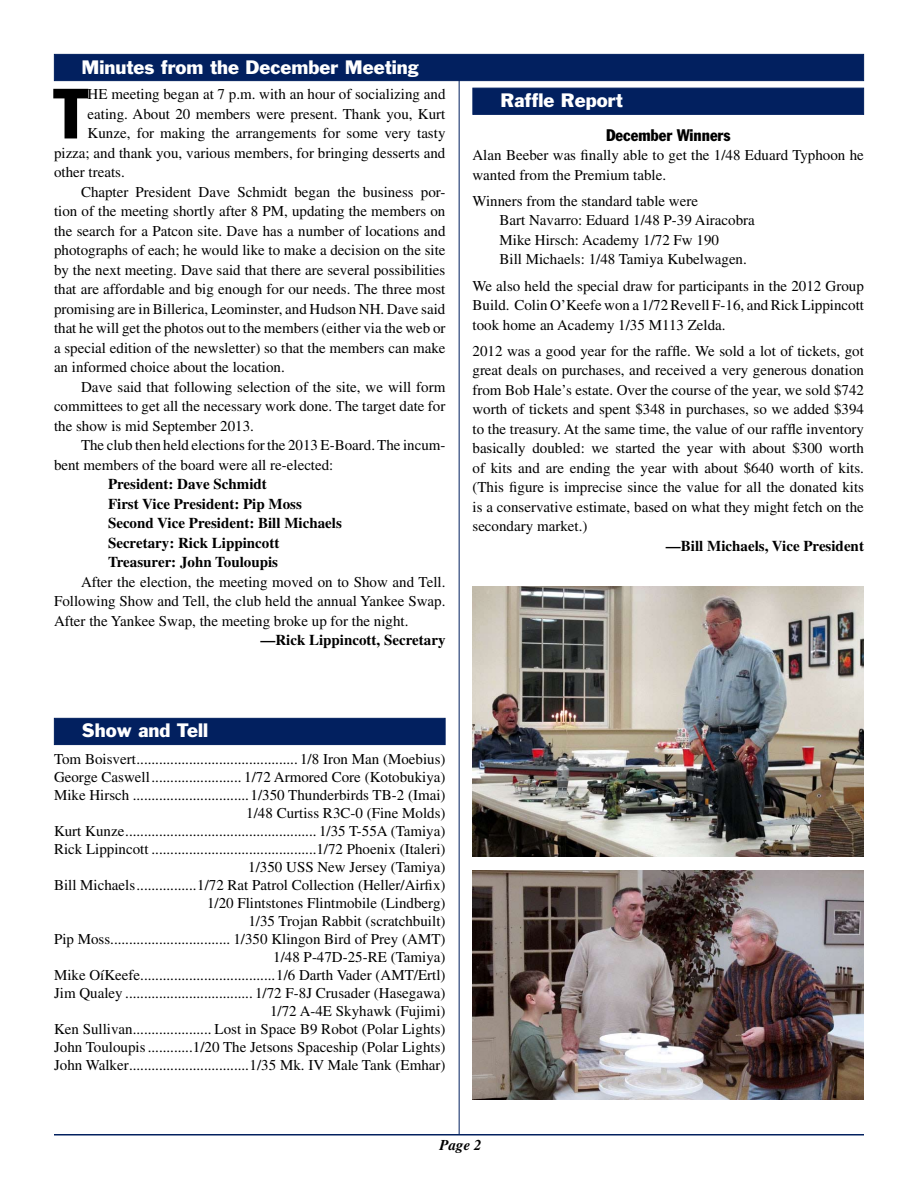
<style>
.page{position:relative;width:918px;height:1188px;background:#fff}
.page>*{position:absolute;margin:0;border:0;box-sizing:border-box;transform-origin:0 0}
.t1{font:condensed 69.75px "Franklin Gothic";color:#000}
.t2{font:18px "Franklin Gothic";color:#fff}
.t3{font:condensed 16.5px "Franklin Gothic";color:#000}
.t4{font:15px/19.5px "Times";color:#000;text-align:justify}
.t5{font:700 15px/19.5px "Times";color:#000}
.t6{font:italic 700 15px "Times";color:#000}
</style>
<div class="page">
<hr style="left:54px;top:1134px;width:810px;height:2px;background:#02205f">
<div style="left:54px;top:54px;width:810px;height:27px;background:#02205f;border:1px solid #02205f"></div>
<div style="left:54px;top:718px;width:392px;height:27px;background:#02205f;border:1px solid #02205f"></div>
<div style="left:472px;top:88px;width:392px;height:27px;background:#02205f;border:1px solid #02205f"></div>
<hr style="left:459px;top:74px;width:1px;height:1060px;background:#02205f">
<img style="left:472px;top:586px;width:392px;height:270px">
<img style="left:472px;top:870px;width:392px;height:229px">
<p class="t2" style="left:81px;top:55px;width:339px">Minutes from the December Meeting</p>
<h1 class="t1" style="left:54px;top:71px;width:35px">T</h1>
<p class="t4" style="left:88px;top:85px;width:359px">HE meeting began at 7 p.m. with an hour of socializing and</p>
<p class="t4" style="left:88px;top:104px;width:359px">eating. About 20 members were present. Thank you, Kurt</p>
<p class="t4" style="left:88px;top:124px;width:359px">Kunze, for making the arrangements for some very tasty</p>
<p class="t4" style="left:54px;top:143px;width:393px">pizza; and thank you, various members, for bringing desserts and</p>
<p class="t4" style="left:54px;top:163px;width:72px">other treats.</p>
<p class="t4" style="left:81px;top:182px;width:366px">Chapter President Dave Schmidt began the business por-</p>
<p class="t4" style="left:54px;top:202px;width:393px">tion of the meeting shortly after 8 PM, updating the members on</p>
<p class="t4" style="left:54px;top:221px;width:393px">the search for a Patcon site. Dave has a number of locations and</p>
<p class="t4" style="left:54px;top:241px;width:393px">photographs of each; he would like to make a decision on the site</p>
<p class="t4" style="left:54px;top:260px;width:393px">by the next meeting. Dave said that there are several possibilities</p>
<p class="t4" style="left:54px;top:280px;width:393px">that are affordable and big enough for our needs. The three most</p>
<p class="t4" style="left:54px;top:299px;width:393px">promising are in Billerica, Leominster, and Hudson NH. Dave said</p>
<p class="t4" style="left:54px;top:319px;width:393px">that he will get the photos out to the members (either via the web or</p>
<p class="t4" style="left:54px;top:338px;width:393px">a special edition of the newsletter) so that the members can make</p>
<p class="t4" style="left:54px;top:358px;width:232px">an informed choice about the location.</p>
<p class="t4" style="left:81px;top:377px;width:366px">Dave said that following selection of the site, we will form</p>
<p class="t4" style="left:54px;top:397px;width:393px">committees to get all the necessary work done. The target date for</p>
<p class="t4" style="left:54px;top:416px;width:201px">the show is mid September 2013.</p>
<p class="t4" style="left:81px;top:436px;width:366px">The club then held elections for the 2013 E-Board. The incum-</p>
<p class="t4" style="left:54px;top:455px;width:281px">bent members of the board were all re-elected:</p>
<p class="t5" style="left:108px;top:474px;width:235px">President: Dave Schmidt<br>First Vice President: Pip Moss<br>Second Vice President: Bill Michaels<br>Secretary: Rick Lippincott<br>Treasurer: John Touloupis</p>
<p class="t4" style="left:54px;top:572px;width:393px;text-indent:27px">After the election, the meeting moved on to Show and Tell.<br>Following Show and Tell, the club held the annual Yankee Swap.<br>After the Yankee Swap, the meeting broke up for the night.</p>
<p class="t5" style="left:260px;top:630px;width:187px">—Rick Lippincott, Secretary</p>
<p class="t2" style="left:500px;top:89px;width:124px">Raffle Report</p>
<p class="t3" style="left:606px;top:125px;width:126px">December Winners</p>
<p class="t4" style="left:472px;top:145px;width:393px">Alan Beeber was finally able to get the 1/48 Eduard Typhoon he wanted from the Premium table.</p>
<p class="t4" style="left:500px;top:191px;width:257px;text-align:left;text-indent:-27px">Winners from the standard table were<br>Bart Navarro: Eduard 1/48 P-39 Airacobra Mike Hirsch: Academy 1/72 Fw 190<br>Bill Michaels: 1/48 Tamiya Kubelwagen.</p>
<p class="t4" style="left:472px;top:276px;width:393px">We also held the special draw for participants in the 2012 Group Build. Colin O’Keefe won a 1/72 Revell F-16, and Rick Lippincott took home an Academy 1/35 M113 Zelda.</p>
<p class="t4" style="left:472px;top:341px;width:393px">2012 was a good year for the raffle. We sold a lot of tickets, got great deals on purchases, and received a very generous donation from Bob Hale’s estate. Over the course of the year, we sold $742 worth of tickets and spent $348 in purchases, so we added $394 to the treasury. At the same time, the value of our raffle inventory basically doubled: we started the year with about $300 worth of kits and are ending the year with about $640 worth of kits. (This figure is imprecise since the value for all the donated kits is a conservative estimate, based on what they might fetch on the secondary market.)</p>
<p class="t5" style="left:666px;top:536px;width:200px">—Bill Michaels, Vice President</p>
<p class="t2" style="left:82px;top:719px;width:128px">Show and Tell</p>
<p class="t4" style="left:54px;top:750px;width:393px;line-height:18px;text-align:right">Tom Boisvert........................................... 1/8 Iron Man (Moebius)<br>George Caswell........................ 1/72 Armored Core (Kotobukiya)<br>Mike Hirsch ...............................1/350 Thunderbirds TB-2 (Imai)<br>1/48 Curtiss R3C-0 (Fine Molds)<br>Kurt Kunze................................................... 1/35 T-55A (Tamiya)<br>Rick Lippincott ............................................1/72 Phoenix (Italeri)<br>1/350 USS New Jersey (Tamiya)<br>Bill Michaels................1/72 Rat Patrol Collection (Heller/Airfix)<br>1/20 Flintstones Flintmobile (Lindberg)<br>1/35 Trojan Rabbit (scratchbuilt)<br>Pip Moss................................ 1/350 Klingon Bird of Prey (AMT)<br>1/48 P-47D-25-RE (Tamiya)<br>Mike OíKeefe....................................1/6 Darth Vader (AMT/Ertl)<br>Jim Qualey .................................. 1/72 F-8J Crusader (Hasegawa)<br>1/72 A-4E Skyhawk (Fujimi)<br>Ken Sullivan..................... Lost in Space B9 Robot (Polar Lights)<br>John Touloupis............1/20 The Jetsons Spaceship (Polar Lights)<br>John Walker................................1/35 Mk. IV Male Tank (Emhar)</p>
<p class="t6" style="left:440px;top:1136px;width:44px">Page 2</p>
</div>
